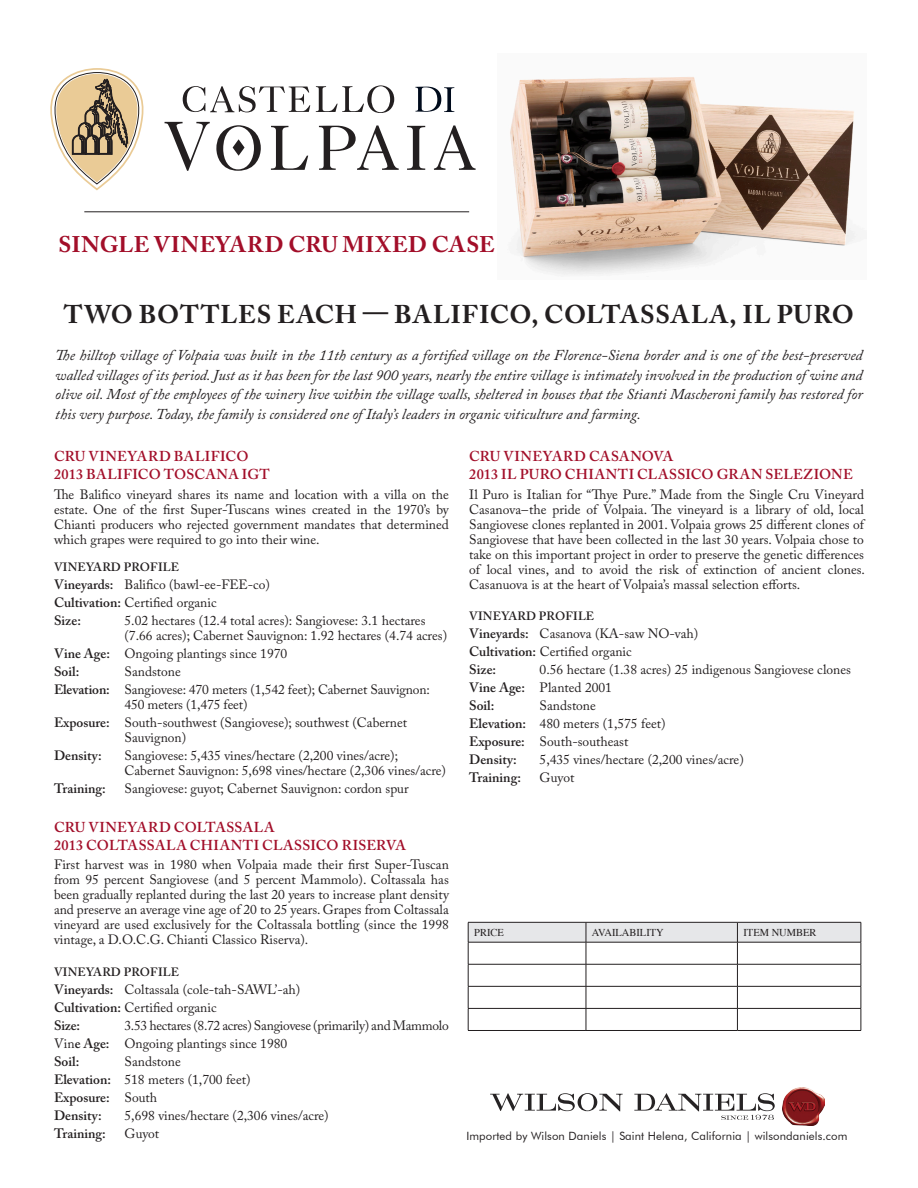
<style>
.page{position:relative;width:918px;height:1188px;background:#fff}
.page>*{position:absolute;margin:0;border:0;box-sizing:border-box;transform-origin:0 0}
.t1{font:700 25.5px "Adobe Caslon Pro";letter-spacing:.03em;color:#231f20}
.t2{font:700 22.5px "Adobe Caslon Pro";letter-spacing:.02em;color:#a20e29}
.t3{font:italic 15px/19.5px "Adobe Caslon Pro";color:#231f20;text-align:justify}
.Heading{font:600 14.25px/18px "Adobe Caslon Pro";letter-spacing:.02em;color:#a20e29}
.Body_Text{font:13.5px/15px "Adobe Caslon Pro";color:#231f20}
.Body_Text-2{font:600 13.5px "Adobe Caslon Pro";color:#231f20}
.Body_Text-3{font:13.5px "Adobe Caslon Pro";letter-spacing:-.02em;color:#231f20}
.Subhead{font:600 12px "Adobe Caslon Pro";letter-spacing:.015em;color:#231f20}
.t4{font:11.4px "Futura BT";letter-spacing:.01em;color:#231f20}
.t5{font:10.5px "Times";color:#231f20}
.s1{font-weight:600}
.s2{font-weight:400}
</style>
<div class="page">
<img style="left:510px;top:77px;width:351px;height:198px">
<hr style="left:84px;top:212px;width:385px;height:1px;background:#231f20">
<svg style="left:490px;top:1093px;width:133px;height:18px"></svg>
<img style="left:782px;top:1087px;width:42px;height:38px">
<svg style="left:634px;top:1093px;width:141px;height:27px"></svg>
<svg style="left:468px;top:922px;width:394px;height:108px"></svg>
<hr style="left:468px;top:1030px;width:118px;height:1px;background:#231f20">
<hr style="left:586px;top:1030px;width:151px;height:1px;background:#231f20">
<hr style="left:737px;top:1030px;width:124px;height:1px;background:#231f20">
<svg style="left:50px;top:68px;width:94px;height:123px"></svg>
<svg style="left:415px;top:87px;width:39px;height:25px"></svg>
<svg style="left:165px;top:122px;width:45px;height:49px"></svg>
<svg style="left:216px;top:125px;width:45px;height:46px"></svg>
<svg style="left:271px;top:126px;width:37px;height:44px"></svg>
<svg style="left:407px;top:126px;width:18px;height:44px"></svg>
<svg style="left:434px;top:125px;width:42px;height:45px"></svg>
<svg style="left:319px;top:125px;width:80px;height:45px"></svg>
<svg style="left:316px;top:85px;width:78px;height:28px"></svg>
<svg style="left:183px;top:86px;width:127px;height:26px"></svg>
<p class="t2" style="left:59px;top:231px;width:438px">SINGLE VINEYARD CRU MIXED CASE</p>
<p class="t1" style="left:64px;top:299px;width:792px">TWO BOTTLES EACH — BALIFICO, COLTASSALA, IL PURO</p>
<p class="t3" style="left:55px;top:346px;width:809px">The hilltop village of Volpaia was built in the 11th century as a fortified village on the Florence-Siena border and is one of the best-preserved walled villages of its period. Just as it has been for the last 900 years, nearly the entire village is intimately involved in the production of wine and olive oil. Most of the employees of the winery live within the village walls, sheltered in houses that the Stianti Mascheroni family has restored for this very purpose. Today, the family is considered one of Italy’s leaders in organic viticulture and farming.</p>
<p class="Heading" style="left:54px;top:448px;width:217px">CRU VINEYARD BALIFICO<br>2013 BALIFICO TOSCANA IGT</p>
<p class="Body_Text" style="left:54px;top:487px;width:396px;text-align:justify">The Balifico vineyard shares its name and location with a villa on the estate. One of the first Super-Tuscans wines created in the 1970’s by Chianti producers who rejected government mandates that determined which grapes were required to go into their wine.</p>
<p class="Subhead" style="left:54px;top:560px;width:126px">VINEYARD PROFILE</p>
<p class="Body_Text" style="left:54px;top:577px;width:218px"><span class="s1">Vineyards:</span> Balifico (bawl-ee-FEE-co)</p>
<p class="Body_Text" style="left:54px;top:595px;width:164px"><span class="s1">Cultivation:</span> Certified organic</p>
<p class="Body_Text-2" style="left:54px;top:612px;width:29px">Size:</p>
<p class="Body_Text" style="left:124px;top:613px;width:324px">5.02 hectares (12.4 total acres): Sangiovese: 3.1 hectares (7.66 acres); Cabernet Sauvignon: 1.92 hectares (4.74 acres)</p>
<p class="Body_Text" style="left:54px;top:646px;width:235px"><span class="s1">Vine Age:</span> Ongoing plantings since 1970</p>
<p class="Body_Text-2" style="left:54px;top:663px;width:27px">Soil:</p>
<p class="Body_Text" style="left:124px;top:664px;width:58px">Sandstone</p>
<p class="Body_Text" style="left:124px;top:682px;width:307px;text-indent:-70px"><span class="s1">Elevation:</span> Sangiovese: 470 meters (1,542 feet); Cabernet Sauvignon:<br>450 meters (1,475 feet)</p>
<p class="Body_Text" style="left:124px;top:715px;width:284px;text-indent:-70px"><span class="s1">Exposure:</span> South-southwest (Sangiovese); southwest (Cabernet<br>Sauvignon)</p>
<p class="Body_Text-2" style="left:54px;top:747px;width:49px">Density:</p>
<p class="Body_Text" style="left:124px;top:748px;width:323px">Sangiovese: 5,435 vines/hectare (2,200 vines/acre);<br>Cabernet Sauvignon: 5,698 vines/hectare (2,306 vines/acre)</p>
<p class="Body_Text-2" style="left:54px;top:780px;width:53px">Training:</p>
<p class="Body_Text" style="left:124px;top:781px;width:286px">Sangiovese: guyot; Cabernet Sauvignon: cordon spur</p>
<p class="Heading" style="left:54px;top:818px;width:354px">CRU VINEYARD COLTASSALA<br>2013 COLTASSALA CHIANTI CLASSICO RISERVA</p>
<p class="Body_Text" style="left:54px;top:857px;width:396px;text-align:justify">First harvest was in 1980 when Volpaia made their first Super-Tuscan from 95 percent Sangiovese (and 5 percent Mammolo). Coltassala has been gradually replanted during the last 20 years to increase plant density and preserve an average vine age of 20 to 25 years. Grapes from Coltassala vineyard are used exclusively for the Coltassala bottling (since the 1998 vintage, a D.O.C.G. Chianti Classico Riserva).</p>
<p class="Subhead" style="left:54px;top:965px;width:126px">VINEYARD PROFILE</p>
<p class="Body_Text" style="left:54px;top:982px;width:248px"><span class="s1">Vineyards:</span> Coltassala (cole-tah-SAWL’-ah)</p>
<p class="Body_Text" style="left:54px;top:1000px;width:164px"><span class="s1">Cultivation:</span> Certified organic</p>
<p class="Body_Text-2" style="left:54px;top:1017px;width:27px">Size:</p>
<p class="Body_Text-3" style="left:124px;top:1017px;width:326px">3.53 hectares (8.72 acres) Sangiovese (primarily) and Mammolo</p>
<p class="Body_Text" style="left:54px;top:1036px;width:235px">Vin<span class="s1">e Age:</span> Ongoing plantings since 1980</p>
<p class="Body_Text-2" style="left:54px;top:1053px;width:27px">Soil:</p>
<p class="Body_Text" style="left:124px;top:1054px;width:58px">Sandstone</p>
<p class="Body_Text" style="left:54px;top:1072px;width:198px"><span class="s1">Elevation:</span> 518 meters (1,700 feet)</p>
<p class="Body_Text-2" style="left:54px;top:1089px;width:105px">Exposure: <span class="s2">South</span></p>
<p class="Body_Text-2" style="left:54px;top:1107px;width:49px">Density:</p>
<p class="Body_Text" style="left:124px;top:1108px;width:206px">5,698 vines/hectare (2,306 vines/acre)</p>
<p class="Body_Text-2" style="left:54px;top:1125px;width:53px">Training:</p>
<p class="Body_Text" style="left:124px;top:1126px;width:36px">Guyot</p>
<p class="Heading" style="left:469px;top:448px;width:385px">CRU VINEYARD CASANOVA<br>2013 IL PURO CHIANTI CLASSICO GRAN SELEZIONE</p>
<p class="Body_Text" style="left:469px;top:487px;width:397px;text-align:justify">Il Puro is Italian for “Thye Pure.” Made from the Single Cru Vineyard Casanova–the pride of Volpaia. The vineyard is a library of old, local Sangiovese clones replanted in 2001. Volpaia grows 25 different clones of Sangiovese that have been collected in the last 30 years. Volpaia chose to take on this important project in order to preserve the genetic differences of local vines, and to avoid the risk of extinction of ancient clones.<br>Casanuova is at the heart of Volpaia’s massal selection efforts.</p>
<p class="Subhead" style="left:469px;top:609px;width:126px">VINEYARD PROFILE</p>
<p class="Body_Text" style="left:469px;top:626px;width:231px"><span class="s1">Vineyards:</span> Casanova (KA-saw NO-vah)</p>
<p class="Body_Text" style="left:469px;top:644px;width:164px"><span class="s1">Cultivation:</span> Certified organic</p>
<p class="Body_Text-2" style="left:469px;top:662px;width:29px">Size:</p>
<p class="Body_Text" style="left:540px;top:662px;width:313px">0.56 hectare (1.38 acres) 25 indigenous Sangiovese clones</p>
<p class="Body_Text" style="left:469px;top:680px;width:144px"><span class="s1">Vine Age:</span> Planted 2001</p>
<p class="Body_Text-2" style="left:469px;top:698px;width:27px">Soil:</p>
<p class="Body_Text" style="left:540px;top:698px;width:58px">Sandstone</p>
<p class="Body_Text" style="left:469px;top:716px;width:198px"><span class="s1">Elevation:</span> 480 meters (1,575 feet)</p>
<p class="Body_Text" style="left:469px;top:734px;width:161px"><span class="s1">Exposure:</span> South-southeast</p>
<p class="Body_Text-2" style="left:469px;top:752px;width:49px">Density:</p>
<p class="Body_Text" style="left:540px;top:752px;width:206px">5,435 vines/hectare (2,200 vines/acre)</p>
<p class="Body_Text-2" style="left:469px;top:770px;width:53px">Training:</p>
<p class="Body_Text" style="left:540px;top:770px;width:36px">Guyot</p>
<p class="t5" style="left:474px;top:923px;width:31px">PRICE</p>
<p class="t5" style="left:592px;top:923px;width:73px">AVAILABILITY</p>
<p class="t5" style="left:743px;top:923px;width:75px">ITEM NUMBER</p>
<p class="t4" style="left:466px;top:1129px;width:383px">Imported by Wilson Daniels | Saint Helena, California | wilsondaniels.com</p>
</div>
